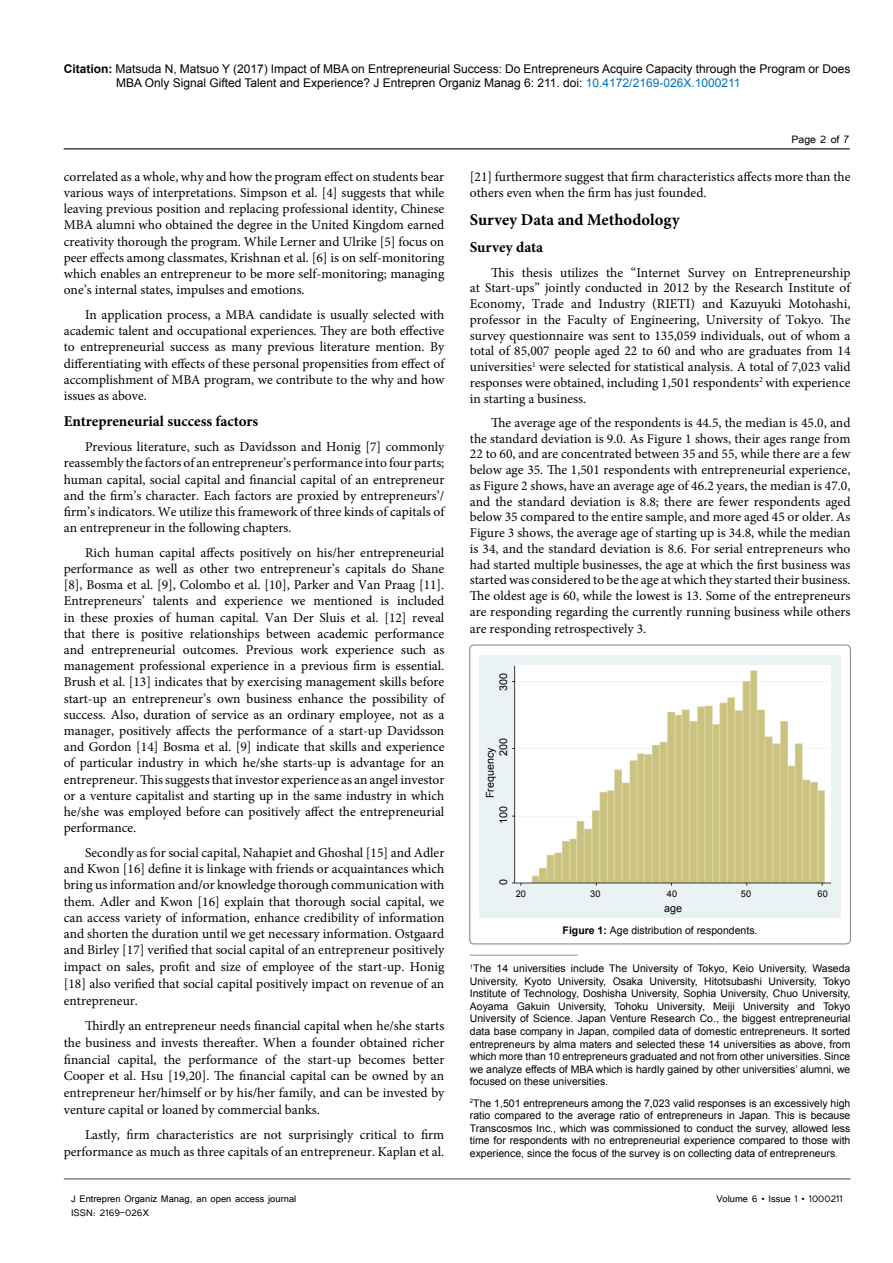
<style>
.page{position:relative;width:893px;height:1263px;background:#fff}
.page>*{position:absolute;margin:0;border:0;box-sizing:border-box;transform-origin:0 0}
.t1{font:700 16.5px "Minion Pro";color:#000}
.t2{font:700 15px "Minion Pro";color:#000}
.t3{font:13.5px/16.2px "Minion Pro";color:#000;text-align:justify}
.t4{font:13.5px "Tunga";color:#000}
.t5{font:12px/14.4px "Arial";color:#000}
.t6{font:12px "Tunga";color:#000}
.t7{font:10.65px "Arial";color:#000}
.t8{font:10.5px/12.6px "Arial";color:#000;text-align:justify}
.t9{font:9.15px "Arial";color:#000}
.s1{font-weight:700}
.s2{color:#0072bc}
.s3{font-family:"Times New Roman"}
</style>
<div class="page">
<hr style="left:64px;top:148px;width:786px;height:2px;background:#344b3f">
<hr style="left:64px;top:1179px;width:786px;height:1px;background:#344b3f">
<hr style="left:470px;top:955px;width:108px;height:1px;background:#939598">
<div style="left:470px;top:645px;width:380px;height:299px;border:1px solid #000;border-radius:4px"></div>
<img style="left:479px;top:655px;width:362px;height:262px">
<div style="left:514px;top:887px;width:318px;height:29px;background:#eaf2f3"></div>
<div style="left:484px;top:663px;width:26px;height:227px;background:#eaf2f3"></div>
<p class="t5" style="left:116px;top:61px;width:736px;text-indent:-52px"><span class="s1">Citation:</span> Matsuda N, Matsuo Y (2017) Impact of MBA on Entrepreneurial Success: Do Entrepreneurs Acquire Capacity through the Program or Does<br>MBA Only Signal Gifted Talent and Experience? J Entrepren Organiz Manag 6: 211. doi: <span class="s2">10.4172/2169-026X.1000211</span></p>
<p class="t3" style="left:64px;top:168px;width:382px">correlated as a whole, why and how the program effect on students bear various ways of interpretations. Simpson et al. [4] suggests that while leaving previous position and replacing professional identity, Chinese MBA alumni who obtained the degree in the United Kingdom earned creativity thorough the program. While Lerner and Ulrike [5] focus on peer effects among classmates, Krishnan et al. [6] is on self-monitoring which enables an entrepreneur to be more self-monitoring; managing one’s internal states, impulses and emotions.</p>
<p class="t3" style="left:64px;top:307px;width:382px;text-indent:21px">In application process, a MBA candidate is usually selected with academic talent and occupational experiences. They are both effective to entrepreneurial success as many previous literature mention. By differentiating with effects of these personal propensities from effect of accomplishment of MBA program, we contribute to the why and how issues as above.</p>
<p class="t2" style="left:64px;top:411px;width:196px">Entrepreneurial success factors</p>
<p class="t3" style="left:64px;top:439px;width:382px;text-indent:21px">Previous literature, such as Davidsson and Honig [7] commonly reassembly the factors of an entrepreneur’s performance into four parts; human capital, social capital and financial capital of an entrepreneur and the firm’s character. Each factors are proxied by entrepreneurs’/ firm’s indicators. We utilize this framework of three kinds of capitals of an entrepreneur in the following chapters.</p>
<p class="t3" style="left:64px;top:544px;width:382px;text-indent:21px">Rich human capital affects positively on his/her entrepreneurial performance as well as other two entrepreneur’s capitals do Shane [8], Bosma et al. [9], Colombo et al. [10], Parker and Van Praag [11].<br>Entrepreneurs’ talents and experience we mentioned is included in these proxies of human capital. Van Der Sluis et al. [12] reveal that there is positive relationships between academic performance and entrepreneurial outcomes. Previous work experience such as management professional experience in a previous firm is essential.<br>Brush et al. [13] indicates that by exercising management skills before start-up an entrepreneur’s own business enhance the possibility of success. Also, duration of service as an ordinary employee, not as a manager, positively affects the performance of a start-up Davidsson and Gordon [14] Bosma et al. [9] indicate that skills and experience of particular industry in which he/she starts-up is advantage for an entrepreneur. This suggests that investor experience as an angel investor or a venture capitalist and starting up in the same industry in which he/she was employed before can positively affect the entrepreneurial performance.</p>
<p class="t3" style="left:64px;top:844px;width:382px;text-indent:21px">Secondly as for social capital, Nahapiet and Ghoshal [15] and Adler and Kwon [16] define it is linkage with friends or acquaintances which bring us information and/or knowledge thorough communication with them. Adler and Kwon [16] explain that thorough social capital, we can access variety of information, enhance credibility of information and shorten the duration until we get necessary information. Ostgaard and Birley [17] verified that social capital of an entrepreneur positively impact on sales, profit and size of employee of the start-up. Honig [18] also verified that social capital positively impact on revenue of an entrepreneur.</p>
<p class="t3" style="left:64px;top:1017px;width:382px;line-height:16.8px;text-indent:21px">Thirdly an entrepreneur needs financial capital when he/she starts the business and invests thereafter. When a founder obtained richer financial capital, the performance of the start-up becomes better Cooper et al. Hsu [19,20]. The financial capital can be owned by an entrepreneur her/himself or by his/her family, and can be invested by venture capital or loaned by commercial banks.</p>
<p class="t3" style="left:64px;top:1126px;width:382px;line-height:16.8px;text-align:right">Lastly, firm characteristics are not surprisingly critical to firm performance as much as three capitals of an entrepreneur. Kaplan et al.</p>
<p class="t4" style="left:791px;top:131px;width:59px">Page 2 of 7</p>
<p class="t3" style="left:470px;top:168px;width:382px">[21] furthermore suggest that firm characteristics affects more than the others even when the firm has just founded.</p>
<p class="t1" style="left:470px;top:208px;width:211px">Survey Data and Methodology</p>
<p class="t2" style="left:470px;top:236px;width:75px">Survey data</p>
<p class="t3" style="left:470px;top:264px;width:382px;line-height:15.8px;text-indent:21px">This thesis utilizes the “Internet Survey on Entrepreneurship at Start-ups” jointly conducted in 2012 by the Research Institute of Economy, Trade and Industry (RIETI) and Kazuyuki Motohashi, professor in the Faculty of Engineering, University of Tokyo. The survey questionnaire was sent to 135,059 individuals, out of whom a total of 85,007 people aged 22 to 60 and who are graduates from 14 universities<sup>1</sup> were selected for statistical analysis. A total of 7,023 valid responses were obtained, including 1,501 respondents<sup>2</sup> with experience in starting a business.</p>
<p class="t3" style="left:470px;top:415px;width:382px;line-height:15.8px;text-indent:21px">The average age of the respondents is 44.5, the median is 45.0, and the standard deviation is 9.0. As Figure 1 shows, their ages range from 22 to 60, and are concentrated between 35 and 55, while there are a few below age 35. The 1,501 respondents with entrepreneurial experience, as Figure 2 shows, have an average age of 46.2 years, the median is 47.0, and the standard deviation is 8.8; there are fewer respondents aged below 35 compared to the entire sample, and more aged 45 or older. As Figure 3 shows, the average age of starting up is 34.8, while the median is 34, and the standard deviation is 8.6. For serial entrepreneurs who had started multiple businesses, the age at which the first business was started was considered to be the age at which they started their business.<br>The oldest age is 60, while the lowest is 13. Some of the entrepreneurs are responding regarding the currently running business while others are responding retrospectively 3.</p>
<p class="t7" style="left:497px;top:690px;width:19px;rotate:-90deg">300</p>
<p class="t7" style="left:497px;top:756px;width:19px;rotate:-90deg">200</p>
<p class="t7" style="left:483px;top:798px;width:52px;rotate:-90deg">Frequency</p>
<p class="t7" style="left:497px;top:824px;width:19px;rotate:-90deg">100</p>
<p class="t7" style="left:497px;top:885px;width:7px;rotate:-90deg">0</p>
<p class="t9" style="left:516px;top:888px;width:12px">20</p>
<p class="t9" style="left:590px;top:888px;width:12px">30</p>
<p class="t9" style="left:667px;top:888px;width:12px">40</p>
<p class="t9" style="left:741px;top:888px;width:12px">50</p>
<p class="t9" style="left:818px;top:888px;width:12px">60</p>
<p class="t7" style="left:664px;top:901px;width:19px">age</p>
<p class="t8" style="left:563px;top:924px;width:196px"><span class="s1">Figure 1:</span> Age distribution of respondents.</p>
<p class="t8" style="left:470px;top:962px;width:382px"><sup>1</sup>The 14 universities include The University of Tokyo, Keio University, Waseda University, Kyoto University, Osaka University, Hitotsubashi University, Tokyo Institute of Technology, Doshisha University, Sophia University, Chuo University, Aoyama Gakuin University, Tohoku University, Meiji University and Tokyo University of Science. Japan Venture Research Co., the biggest entrepreneurial data base company in Japan, compiled data of domestic entrepreneurs. It sorted entrepreneurs by alma maters and selected these 14 universities as above, from which more than 10 entrepreneurs graduated and not from other universities. Since we analyze effects of MBA which is hardly gained by other universities’ alumni, we focused on these universities.</p>
<p class="t8" style="left:470px;top:1097px;width:382px"><sup>2</sup>The 1,501 entrepreneurs among the 7,023 valid responses is an excessively high ratio compared to the average ratio of entrepreneurs in Japan. This is because Transcosmos Inc., which was commissioned to conduct the survey, allowed less time for respondents with no entrepreneurial experience compared to those with experience, since the focus of the survey is on collecting data of entrepreneurs<span class="s3">.</span></p>
<p class="t6" style="left:71px;top:1190px;width:227px">J Entrepren Organiz Manag, an open access journal</p>
<p class="t6" style="left:716px;top:1190px;width:128px">Volume 6 • Issue 1 • 1000211</p>
<p class="t6" style="left:71px;top:1205px;width:79px">ISSN: 2169-026X</p>
</div>
